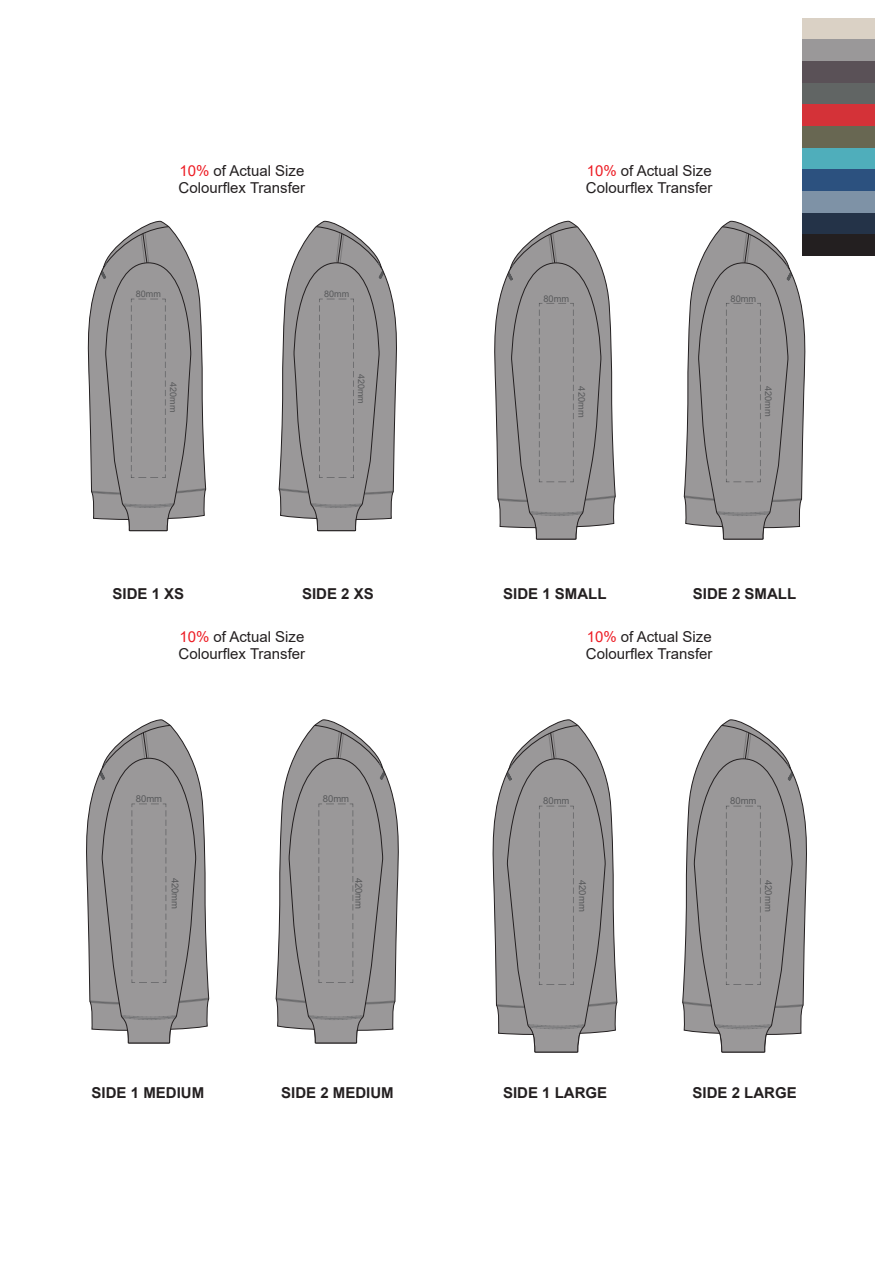
<style>
.page{position:relative;width:893px;height:1263px;background:#fff}
.page>*{position:absolute;margin:0;border:0;box-sizing:border-box;transform-origin:0 0}
.t1{font:15px/16.8px "Arial";color:#231f20}
.t2{font:700 15px "Arial";color:#231f20}
.t3{font:9.45px "Arial";color:#58595b}
.t4{font:9.3px "Arial";color:#58595b}
.t5{font:9px "Arial";color:#58595b}
.s1{color:#ed1c24}
</style>
<div class="page">
<svg style="left:492px;top:719px;width:125px;height:333px"></svg>
<svg style="left:683px;top:719px;width:124px;height:333px"></svg>
<svg style="left:86px;top:719px;width:123px;height:324px"></svg>
<svg style="left:276px;top:719px;width:123px;height:324px"></svg>
<svg style="left:494px;top:221px;width:121px;height:318px"></svg>
<svg style="left:684px;top:221px;width:122px;height:318px"></svg>
<svg style="left:87px;top:221px;width:119px;height:310px"></svg>
<svg style="left:279px;top:221px;width:118px;height:310px"></svg>
<div style="left:802px;top:191px;width:73px;height:22px;background:#7e92a6"></div>
<div style="left:802px;top:213px;width:73px;height:22px;background:#243348"></div>
<div style="left:802px;top:148px;width:73px;height:22px;background:#4faebb"></div>
<div style="left:802px;top:170px;width:73px;height:21px;background:#2c517f"></div>
<div style="left:802px;top:235px;width:73px;height:21px;background:#231f20"></div>
<div style="left:802px;top:83px;width:73px;height:21px;background:#616564"></div>
<div style="left:802px;top:126px;width:73px;height:22px;background:#686752"></div>
<div style="left:802px;top:104px;width:73px;height:22px;background:#d43238"></div>
<div style="left:802px;top:61px;width:73px;height:22px;background:#5a5157"></div>
<div style="left:802px;top:18px;width:73px;height:21px;background:#dad1c5"></div>
<div style="left:802px;top:39px;width:73px;height:22px;background:#9a9899"></div>
<p class="t1" style="left:179px;top:162px;width:128px"><span class="s1">10%</span> of Actual Size<br>Colourflex Transfer</p>
<p class="t1" style="left:586px;top:162px;width:128px"><span class="s1">10%</span> of Actual Size<br>Colourflex Transfer</p>
<p class="t5" style="left:136px;top:288px;width:27px">80mm</p>
<p class="t5" style="left:324px;top:288px;width:27px">80mm</p>
<p class="t4" style="left:543px;top:292px;width:27px">80mm</p>
<p class="t4" style="left:730px;top:292px;width:27px">80mm</p>
<p class="t5" style="left:179px;top:382px;width:32px;rotate:90deg">420mm</p>
<p class="t5" style="left:368px;top:373px;width:32px;rotate:90deg">420mm</p>
<p class="t4" style="left:588px;top:386px;width:32px;rotate:90deg">420mm</p>
<p class="t4" style="left:775px;top:386px;width:32px;rotate:90deg">420mm</p>
<p class="t2" style="left:112px;top:583px;width:73px">SIDE 1 XS</p>
<p class="t2" style="left:302px;top:583px;width:73px">SIDE 2 XS</p>
<p class="t2" style="left:503px;top:583px;width:105px">SIDE 1 SMALL</p>
<p class="t2" style="left:693px;top:583px;width:105px">SIDE 2 SMALL</p>
<p class="t1" style="left:179px;top:629px;width:128px"><span class="s1">10%</span> of Actual Size<br>Colourflex Transfer</p>
<p class="t1" style="left:586px;top:629px;width:128px"><span class="s1">10%</span> of Actual Size<br>Colourflex Transfer</p>
<p class="t3" style="left:136px;top:792px;width:28px">80mm</p>
<p class="t3" style="left:323px;top:792px;width:28px">80mm</p>
<p class="t3" style="left:543px;top:795px;width:28px">80mm</p>
<p class="t3" style="left:730px;top:795px;width:28px">80mm</p>
<p class="t3" style="left:182px;top:878px;width:33px;rotate:90deg">420mm</p>
<p class="t3" style="left:365px;top:878px;width:33px;rotate:90deg">420mm</p>
<p class="t3" style="left:589px;top:880px;width:33px;rotate:90deg">420mm</p>
<p class="t3" style="left:775px;top:880px;width:33px;rotate:90deg">420mm</p>
<p class="t2" style="left:92px;top:1082px;width:114px">SIDE 1 MEDIUM</p>
<p class="t2" style="left:281px;top:1082px;width:114px">SIDE 2 MEDIUM</p>
<p class="t2" style="left:503px;top:1082px;width:106px">SIDE 1 LARGE</p>
<p class="t2" style="left:692px;top:1082px;width:106px">SIDE 2 LARGE</p>
</div>
